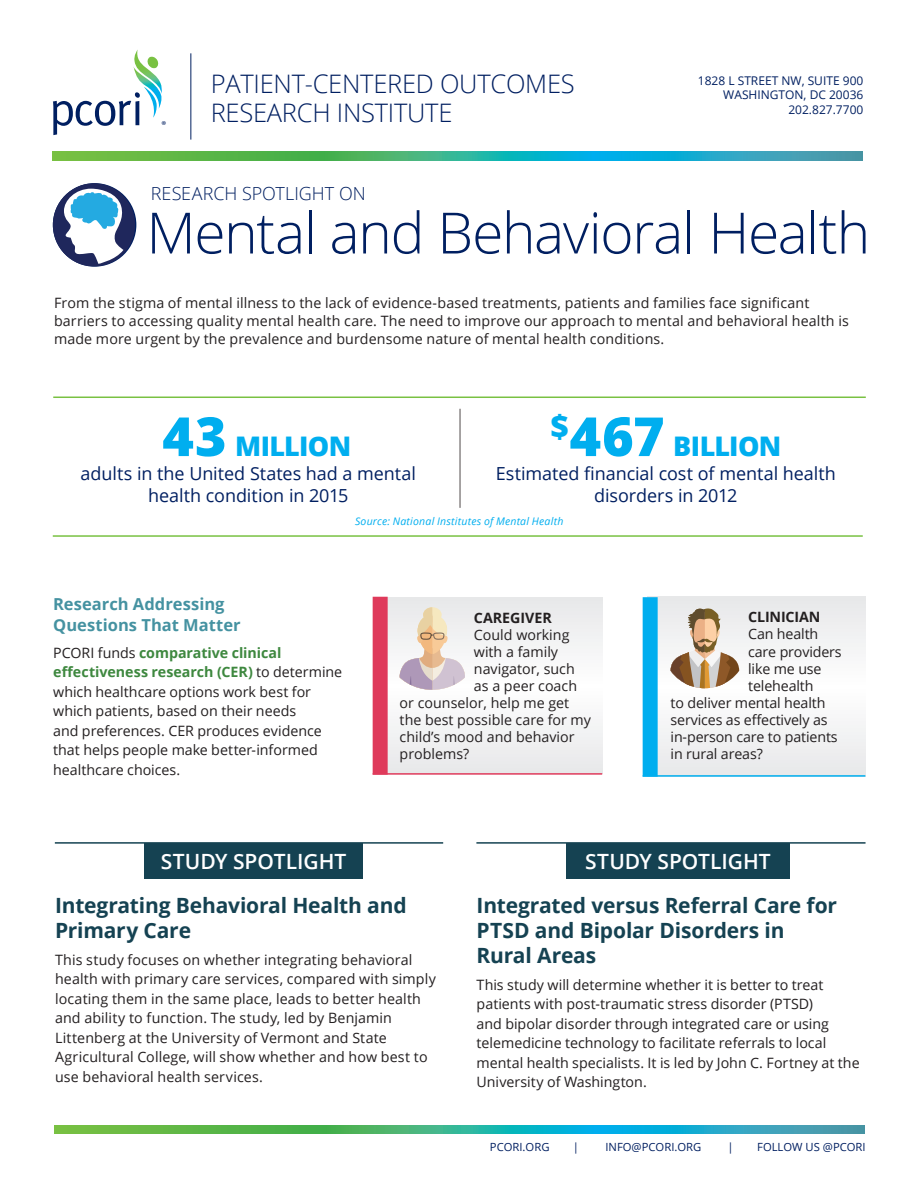
<style>
.page{position:relative;width:918px;height:1188px;background:#fff}
.page>*{position:absolute;margin:0;border:0;box-sizing:border-box;transform-origin:0 0}
.t1{font:300 57px "Open Sans";letter-spacing:-.025em;color:#001f61}
.t2{font:800 27px "Open Sans";letter-spacing:-.025em;color:#00aeef}
.t3{font:300 25.5px/28.5px "Open Sans";letter-spacing:-.01em;color:#001f61}
.t4{font:700 21px/25.2px "Open Sans";letter-spacing:-.01em;color:#154252}
.t5{font:600 21px "Open Sans";color:#fff}
.t6{font:18px/21.6px "Open Sans";letter-spacing:-.005em;color:#001f61;text-align:center}
.t7{font:300 18px "Open Sans";color:#001f61}
.t8{font:700 16.5px/21px "Open Sans";color:#4592a1}
.t9{font:14.25px/19.5px "Open Sans";letter-spacing:.005em;color:#231f20}
.t10{font:700 14.25px "Open Sans";letter-spacing:-.005em;color:#231f20}
.t11{font:12px/14.4px "Open Sans";color:#001f61;text-align:right}
.t12{font:11.55px "Myriad Pro";color:#001f61}
.t13{font:11.25px "Open Sans";color:#001f61}
.t14{font:italic 10.5px "Open Sans";letter-spacing:.02em;color:#00aeef}
.s1{font-size:54px}
.s2{font-weight:700;color:#3e883f}
</style>
<div class="page">
<svg style="left:53px;top:50px;width:109px;height:85px"></svg>
<hr style="left:190px;top:53px;width:1px;height:87px;background:#001f61">
<svg style="left:53px;top:151px;width:270px;height:9px;background:#5db745"></svg>
<svg style="left:323px;top:151px;width:270px;height:9px;background:#2ab499"></svg>
<svg style="left:593px;top:151px;width:270px;height:9px;background:#26a5c8"></svg>
<svg style="left:54px;top:1125px;width:270px;height:9px;background:#5db745"></svg>
<svg style="left:324px;top:1125px;width:270px;height:9px;background:#2ab499"></svg>
<svg style="left:594px;top:1125px;width:271px;height:9px;background:#26a5c8"></svg>
<svg style="left:53px;top:183px;width:82px;height:84px"></svg>
<div style="left:647px;top:597px;width:218px;height:90px;background:#f2f3f4"></div>
<div style="left:647px;top:687px;width:218px;height:90px;background:#f3f4f4"></div>
<div style="left:374px;top:597px;width:228px;height:89px;background:#f2f3f4"></div>
<div style="left:374px;top:685px;width:228px;height:89px;background:#f2f3f4"></div>
<div style="left:373px;top:597px;width:15px;height:178px;background:#df3a5b"></div>
<hr style="left:373px;top:773px;width:229px;height:2px;background:#df3a5b">
<div style="left:643px;top:597px;width:15px;height:180px;background:#00aeef"></div>
<hr style="left:643px;top:775px;width:222px;height:2px;background:#00aeef">
<div style="left:145px;top:843px;width:218px;height:35px;background:#154252"></div>
<hr style="left:55px;top:842px;width:388px;height:2px;background:#154252">
<div style="left:566px;top:843px;width:224px;height:35px;background:#154252"></div>
<hr style="left:476px;top:842px;width:390px;height:2px;background:#154252">
<svg style="left:399px;top:607px;width:66px;height:83px"></svg>
<svg style="left:671px;top:608px;width:68px;height:80px"></svg>
<hr style="left:53px;top:535px;width:810px;height:2px;background:#79c142">
<hr style="left:53px;top:397px;width:813px;height:1px;background:#79c142">
<hr style="left:459px;top:409px;width:2px;height:99px;background:#8b8787">
<p class="t12" style="left:161px;top:118px;width:6px">®</p>
<p class="t3" style="left:211px;top:69px;width:365px">PATIENT-CENTERED OUTCOMES<br>RESEARCH INSTITUTE</p>
<p class="t11" style="left:698px;top:73px;width:167px">1828 L STREET NW, SUITE 900<br>WASHINGTON, DC 20036<br>202.827.7700</p>
<p class="t7" style="left:151px;top:181px;width:216px">RESEARCH SPOTLIGHT ON</p>
<p class="t1" style="left:146px;top:194px;width:725px">Mental and Behavioral Health</p>
<p class="t9" style="left:54px;top:294px;width:796px;line-height:18px">From the stigma of mental illness to the lack of evidence-based treatments, patients and families face significant barriers to accessing quality mental health care. The need to improve our approach to mental and behavioral health is made more urgent by the prevalence and burdensome nature of mental health conditions.</p>
<p class="t2" style="left:162px;top:426px;width:190px"><span class="s1">43</span> MILLION</p>
<p class="t6" style="left:81px;top:462px;width:337px">adults in the United States had a mental health condition in 2015</p>
<p class="t2" style="left:550px;top:426px;width:233px"><sup>$</sup><span class="s1">467</span> BILLION</p>
<p class="t6" style="left:496px;top:462px;width:342px">Estimated financial cost of mental health disorders in 2012</p>
<p class="t14" style="left:355px;top:514px;width:210px">Source: National Institutes of Mental Health</p>
<p class="t8" style="left:53px;top:593px;width:189px">Research Addressing<br>Questions That Matter</p>
<p class="t9" style="left:53px;top:643px;width:291px">PCORI funds <span class="s2">comparative clinical effectiveness research (CER)</span> to determine which healthcare options work best for which patients, based on their needs<br>and preferences. CER produces evidence that helps people make better-informed healthcare choices.</p>
<p class="t10" style="left:474px;top:607px;width:79px">CAREGIVER</p>
<p class="t9" style="left:474px;top:624px;width:97px">Could working</p>
<p class="t9" style="left:474px;top:642px;width:86px">with a family</p>
<p class="t9" style="left:474px;top:659px;width:102px">navigator, such</p>
<p class="t9" style="left:474px;top:676px;width:105px">as a peer coach</p>
<p class="t9" style="left:400px;top:693px;width:171px">or counselor, help me get</p>
<p class="t9" style="left:400px;top:710px;width:193px">the best possible care for my</p>
<p class="t9" style="left:400px;top:727px;width:176px">child’s mood and behavior</p>
<p class="t9" style="left:400px;top:744px;width:71px">problems?</p>
<p class="t10" style="left:748px;top:607px;width:74px">CLINICIAN</p>
<p class="t9" style="left:748px;top:624px;width:72px">Can health</p>
<p class="t9" style="left:748px;top:641px;width:95px">care providers</p>
<p class="t9" style="left:748px;top:658px;width:75px">like me use</p>
<p class="t9" style="left:748px;top:675px;width:67px">telehealth</p>
<p class="t9" style="left:671px;top:693px;width:156px">to deliver mental health</p>
<p class="t9" style="left:671px;top:710px;width:159px">services as effectively as</p>
<p class="t9" style="left:671px;top:727px;width:169px">in-person care to patients</p>
<p class="t9" style="left:671px;top:744px;width:94px">in rural areas?</p>
<p class="t5" style="left:161px;top:847px;width:187px">STUDY SPOTLIGHT</p>
<p class="t5" style="left:585px;top:847px;width:187px">STUDY SPOTLIGHT</p>
<p class="t4" style="left:55px;top:892px;width:353px">Integrating Behavioral Health and<br>Primary Care</p>
<p class="t9" style="left:55px;top:949px;width:382px">This study focuses on whether integrating behavioral health with primary care services, compared with simply locating them in the same place, leads to better health and ability to function. The study, led by Benjamin Littenberg at the University of Vermont and State Agricultural College, will show whether and how best to use behavioral health services.</p>
<p class="t4" style="left:477px;top:892px;width:362px">Integrated versus Referral Care for<br>PTSD and Bipolar Disorders in</p>
<p class="t4" style="left:477px;top:942px;width:121px">Rural Areas</p>
<p class="t9" style="left:477px;top:975px;width:385px">This study will determine whether it is better to treat patients with post-traumatic stress disorder (PTSD)<br>and bipolar disorder through integrated care or using telemedicine technology to facilitate referrals to local mental health specialists. It is led by John C. Fortney at the University of Washington.</p>
<p class="t13" style="left:490px;top:1139px;width:61px">PCORI.ORG</p>
<p class="t13" style="left:573px;top:1139px;width:8px">|</p>
<p class="t13" style="left:605px;top:1139px;width:97px">INFO@PCORI.ORG</p>
<p class="t13" style="left:728px;top:1139px;width:8px">|</p>
<p class="t13" style="left:757px;top:1139px;width:110px">FOLLOW US @PCORI</p>
</div>
